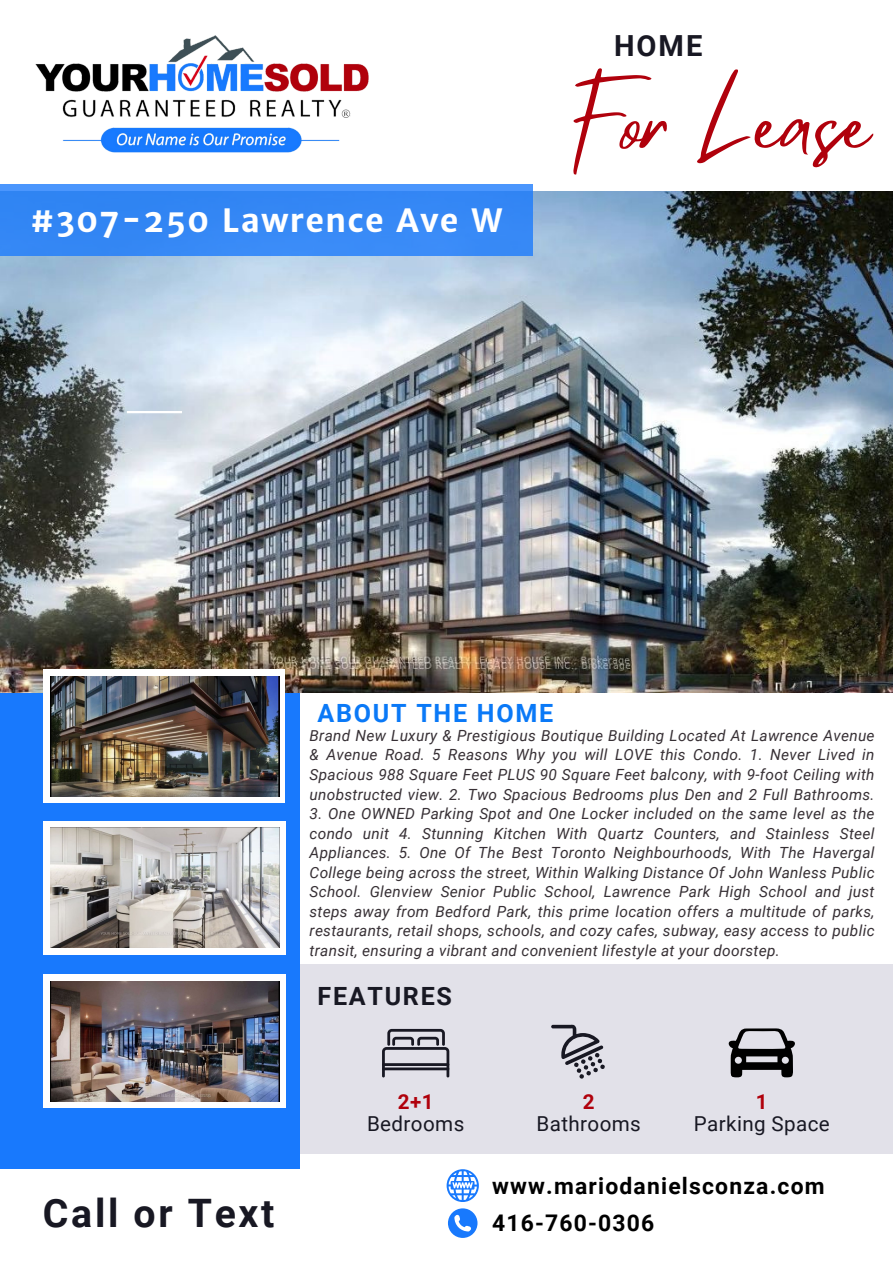
<style>
.page{position:relative;width:893px;height:1263px;background:#fff}
.page>*{position:absolute;margin:0;border:0;box-sizing:border-box;transform-origin:0 0}
.t1{font:81.75px "Mistrully";letter-spacing:.015em;color:#b0010c}
.t2{font:700 39.22px "Roboto";letter-spacing:.07em;color:#181823}
.t3{font:700 32.17px "Merriweather Sans";letter-spacing:.035em;color:#fff}
.t4{font:700 29.1px "Roboto";color:#181823}
.t5{font:700 25.12px "Roboto";letter-spacing:.07em;color:#0a79f7}
.t6{font:700 25.12px "Roboto";letter-spacing:.07em;color:#181823}
.t7{font:700 22.88px "Roboto";letter-spacing:.05em;color:#000}
.t8{font:20.62px "Roboto";letter-spacing:.02em;color:#181823}
.t9{font:700 20.62px "Roboto";color:#b0010c}
.t10{font:italic 15.38px/19.5px "Roboto";letter-spacing:.02em;color:#373035;text-align:justify}
</style>
<div class="page">
<img style="left:0;top:191px;width:893px;height:502px">
<svg style="left:0;top:184px;width:532px;height:72px;background:#3688f5"></svg>
<hr style="left:127px;top:411px;width:55px;height:2px;background:#fff">
<div style="left:188px;top:964px;width:705px;height:190px;background:#e2e1e9"></div>
<div style="left:0;top:693px;width:299px;height:476px;background:#1879fd"></div>
<div style="left:43px;top:669px;width:242px;height:133px;background:#fff"></div>
<img style="left:50px;top:676px;width:229px;height:120px">
<div style="left:43px;top:974px;width:243px;height:134px;background:#fff"></div>
<div style="left:43px;top:821px;width:243px;height:133px;background:#fff"></div>
<img style="left:50px;top:828px;width:229px;height:120px">
<img style="left:50px;top:981px;width:229px;height:120px">
<svg style="left:446px;top:1169px;width:33px;height:33px"></svg>
<svg style="left:448px;top:1208px;width:29px;height:30px"></svg>
<img style="left:35px;top:35px;width:334px;height:118px">
<svg style="left:382px;top:1029px;width:67px;height:48px"></svg>
<svg style="left:551px;top:1024px;width:54px;height:55px"></svg>
<svg style="left:728px;top:1028px;width:67px;height:49px"></svg>
<p class="t4" style="left:614px;top:29px;width:90px">HOME</p>
<p class="t3" style="left:30px;top:200px;width:474px">#307-250 Lawrence Ave W</p>
<p class="t1" style="left:569px;top:57px;width:301px">For Lease</p>
<p class="t5" style="left:317px;top:698px;width:237px">ABOUT THE HOME</p>
<p class="t10" style="left:309px;top:726px;width:566px">Brand New Luxury &amp; Prestigious Boutique Building Located At Lawrence Avenue &amp; Avenue Road. 5 Reasons Why you will LOVE this Condo. 1. Never Lived in Spacious 988 Square Feet PLUS 90 Square Feet balcony, with 9-foot Ceiling with unobstructed view. 2. Two Spacious Bedrooms plus Den and 2 Full Bathrooms.</p>
<p class="t10" style="left:309px;top:804px;width:566px">3. One OWNED Parking Spot and One Locker included on the same level as the condo unit 4. Stunning Kitchen With Quartz Counters, and Stainless Steel Appliances. 5. One Of The Best Toronto Neighbourhoods, With The Havergal College being across the street, Within Walking Distance Of John Wanless Public School. Glenview Senior Public School, Lawrence Park High School and just steps away from Bedford Park, this prime location offers a multitude of parks, restaurants, retail shops, schools, and cozy cafes, subway, easy access to public transit, ensuring a vibrant and convenient lifestyle at your doorstep.</p>
<p class="t2" style="left:43px;top:1191px;width:233px">Call or Text</p>
<h5 class="t6" style="left:318px;top:981px;width:136px">FEATURES</h5>
<p class="t9" style="left:398px;top:1089px;width:37px">2+1</p>
<p class="t8" style="left:367px;top:1111px;width:99px">Bedrooms</p>
<p class="t9" style="left:583px;top:1089px;width:13px">2</p>
<p class="t8" style="left:536px;top:1111px;width:106px">Bathrooms</p>
<p class="t9" style="left:756px;top:1089px;width:13px">1</p>
<p class="t8" style="left:694px;top:1111px;width:137px">Parking Space</p>
<h5 class="t7" style="left:492px;top:1172px;width:334px">www.mariodanielsconza.com</h5>
<p class="t7" style="left:492px;top:1210px;width:164px">416-760-0306</p>
</div>
